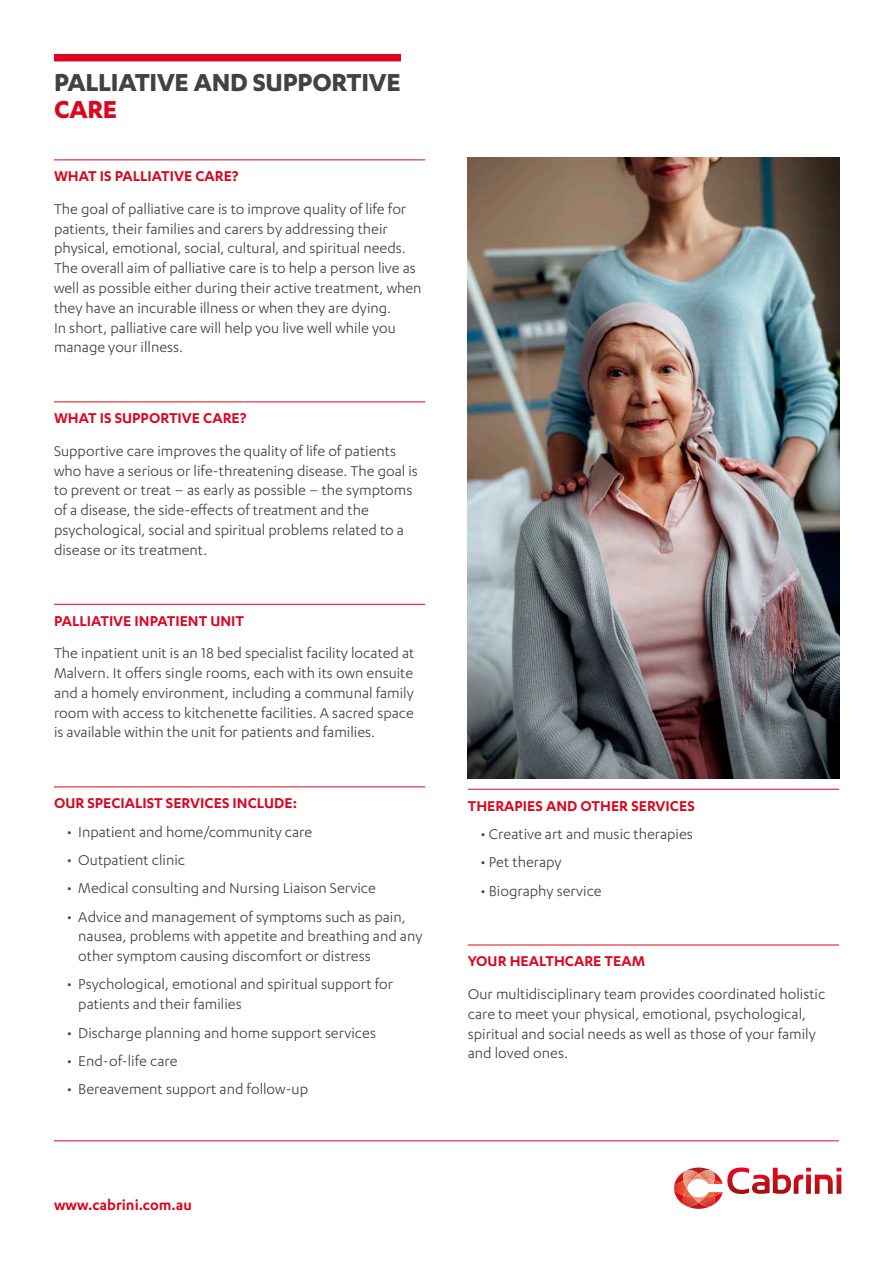
<style>
.page{position:relative;width:893px;height:1263px;background:#fff}
.page>*{position:absolute;margin:0;border:0;box-sizing:border-box;transform-origin:0 0}
.t1{font:700 28.5px "Karbon";letter-spacing:-.01em;color:#424241}
.t2{font:700 28.5px "Karbon";color:#db0720}
.t3{font:16.5px/19.8px "Karbon";color:#424241}
.t4{font:600 16.5px "Karbon";color:#db0720}
</style>
<div class="page">
<div style="left:54px;top:54px;width:347px;height:7px;background:#db0720"></div>
<hr style="left:54px;top:160px;width:371px;height:1px;background:#db0720">
<hr style="left:54px;top:402px;width:371px;height:1px;background:#db0720">
<hr style="left:54px;top:604px;width:371px;height:1px;background:#db0720">
<hr style="left:54px;top:787px;width:371px;height:1px;background:#db0720">
<hr style="left:468px;top:789px;width:371px;height:1px;background:#db0720">
<hr style="left:468px;top:945px;width:371px;height:1px;background:#db0720">
<hr style="left:54px;top:1140px;width:785px;height:1px;background:#db0720">
<img style="left:468px;top:157px;width:372px;height:621px">
<svg style="left:674px;top:1167px;width:167px;height:42px"></svg>
<h1 class="t1" style="left:54px;top:66px;width:348px">PALLIATIVE AND SUPPORTIVE</h1>
<h1 class="t2" style="left:54px;top:93px;width:65px">CARE</h1>
<p class="t4" style="left:54px;top:167px;width:186px">WHAT IS PALLIATIVE CARE?</p>
<p class="t3" style="left:54px;top:198px;width:369px">The goal of palliative care is to improve quality of life for patients, their families and carers by addressing their physical, emotional, social, cultural, and spiritual needs.<br>The overall aim of palliative care is to help a person live as well as possible either during their active treatment, when they have an incurable illness or when they are dying.<br>In short, palliative care will help you live well while you manage your illness.</p>
<p class="t4" style="left:54px;top:409px;width:194px">WHAT IS SUPPORTIVE CARE?</p>
<p class="t3" style="left:54px;top:440px;width:365px">Supportive care improves the quality of life of patients who have a serious or life-threatening disease. The goal is to prevent or treat ‒ as early as possible ‒ the symptoms of a disease, the side-effects of treatment and the psychological, social and spiritual problems related to a disease or its treatment.</p>
<p class="t4" style="left:54px;top:611px;width:192px">PALLIATIVE INPATIENT UNIT</p>
<p class="t3" style="left:54px;top:643px;width:362px;text-align:justify">The inpatient unit is an 18 bed specialist facility located at Malvern. It offers single rooms, each with its own ensuite and a homely environment, including a communal family room with access to kitchenette facilities. A sacred space is available within the unit for patients and families.</p>
<p class="t4" style="left:54px;top:794px;width:245px">OUR SPECIALIST SERVICES INCLUDE:</p>
<p class="t3" style="left:67px;top:821px;width:247px">• Inpatient and home/community care</p>
<p class="t3" style="left:67px;top:849px;width:120px">• Outpatient clinic</p>
<p class="t3" style="left:67px;top:878px;width:311px">• Medical consulting and Nursing Liaison Service</p>
<p class="t3" style="left:78px;top:906px;width:346px;text-indent:-12px">• Advice and management of symptoms such as pain, nausea, problems with appetite and breathing and any other symptom causing discomfort or distress</p>
<p class="t3" style="left:78px;top:974px;width:316px;text-indent:-12px">• Psychological, emotional and spiritual support for patients and their families</p>
<p class="t3" style="left:67px;top:1022px;width:311px">• Discharge planning and home support services</p>
<p class="t3" style="left:67px;top:1050px;width:112px">• End-of-life care</p>
<p class="t3" style="left:67px;top:1079px;width:243px">• Bereavement support and follow-up</p>
<p class="t4" style="left:54px;top:1195px;width:139px">www.cabrini.com.au</p>
<p class="t4" style="left:468px;top:796px;width:229px">THERAPIES AND OTHER SERVICES</p>
<p class="t3" style="left:480px;top:824px;width:214px">• Creative art and music therapies</p>
<p class="t3" style="left:480px;top:852px;width:83px">• Pet therapy</p>
<p class="t3" style="left:480px;top:880px;width:123px">• Biography service</p>
<p class="t4" style="left:468px;top:952px;width:179px">YOUR HEALTHCARE TEAM</p>
<p class="t3" style="left:468px;top:983px;width:359px">Our multidisciplinary team provides coordinated holistic care to meet your physical, emotional, psychological, spiritual and social needs as well as those of your family and loved ones.</p>
</div>
